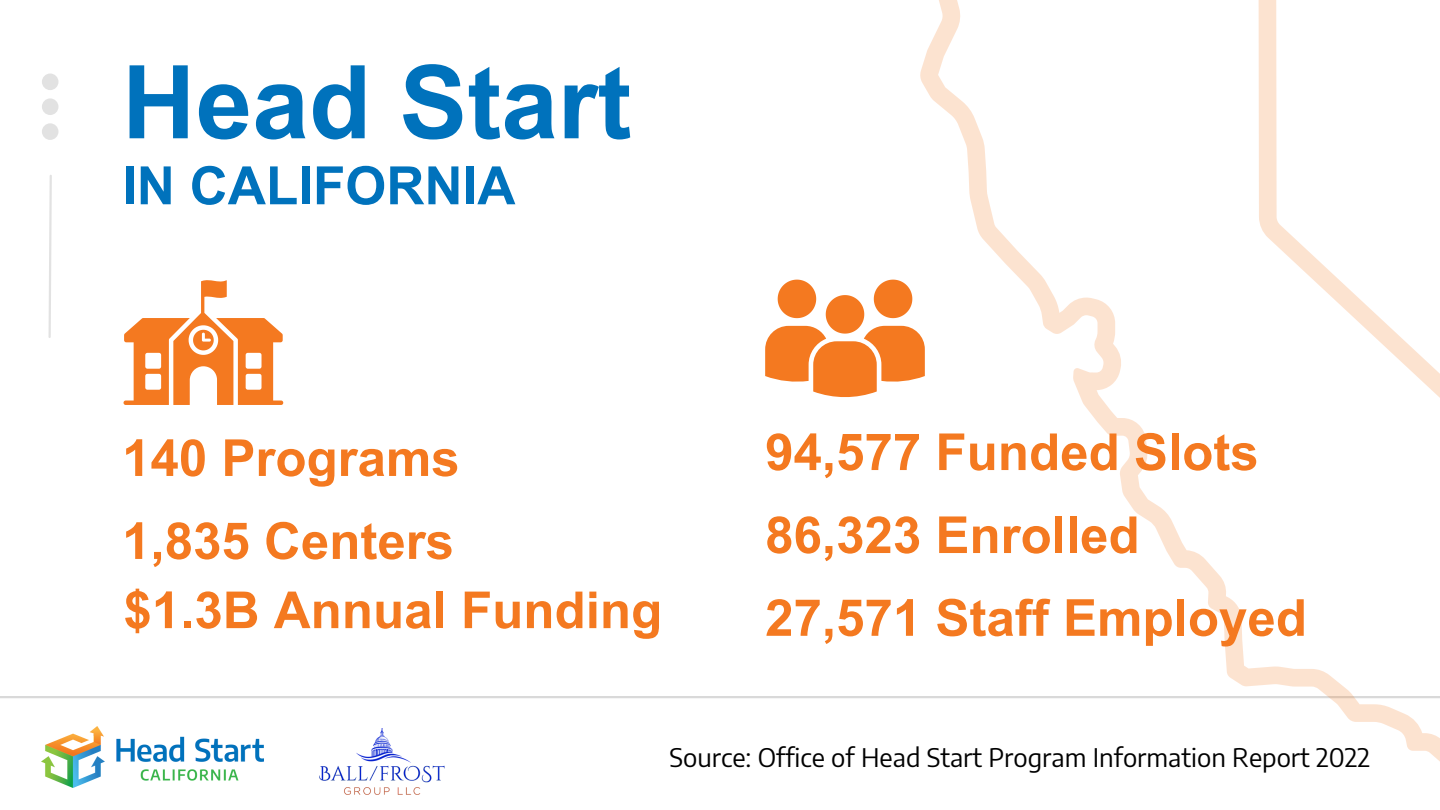
<style>
.page{position:relative;width:1440px;height:810px;background:#fff}
.page>*{position:absolute;margin:0;border:0;box-sizing:border-box;transform-origin:0 0}
.t1{font:700 101.9px "Arial MT Pro";color:#0072bc}
.t2{font:700 52.9px "Arial MT Pro";color:#0072bc}
.t3{font:700 51px "Arial MT Pro";color:#f47920}
.t4{font:25.7px "Encode Sans";color:#000}
</style>
<div class="page">
<hr style="left:0;top:696px;width:1440px;height:2px;background:#d9d9d9">
<svg style="left:42px;top:74px;width:16px;height:66px"></svg>
<svg style="left:48px;top:175px;width:4px;height:163px"></svg>
<img style="left:42px;top:727px;width:221px;height:61px">
<img style="left:320px;top:728px;width:124px;height:66px">
<svg style="left:124px;top:280px;width:159px;height:125px"></svg>
<svg style="left:765px;top:280px;width:155px;height:117px"></svg>
<svg style="left:920px;top:0;width:520px;height:762px"></svg>
<p class="t1" style="left:122px;top:64px;width:511px">Head Start</p>
<p class="t2" style="left:122px;top:166px;width:395px">IN CALIFORNIA</p>
<p class="t3" style="left:122px;top:439px;width:339px">140 Programs</p>
<p class="t3" style="left:122px;top:522px;width:333px">1,835 Centers</p>
<p class="t3" style="left:123px;top:591px;width:540px">$1.3B Annual Funding</p>
<p class="t3" style="left:765px;top:433px;width:495px">94,577 Funded Slots</p>
<p class="t3" style="left:765px;top:516px;width:376px">86,323 Enrolled</p>
<p class="t3" style="left:765px;top:599px;width:543px">27,571 Staff Employed</p>
<p class="t4" style="left:669px;top:740px;width:702px">Source: Office of Head Start Program Information Report 2022</p>
</div>
